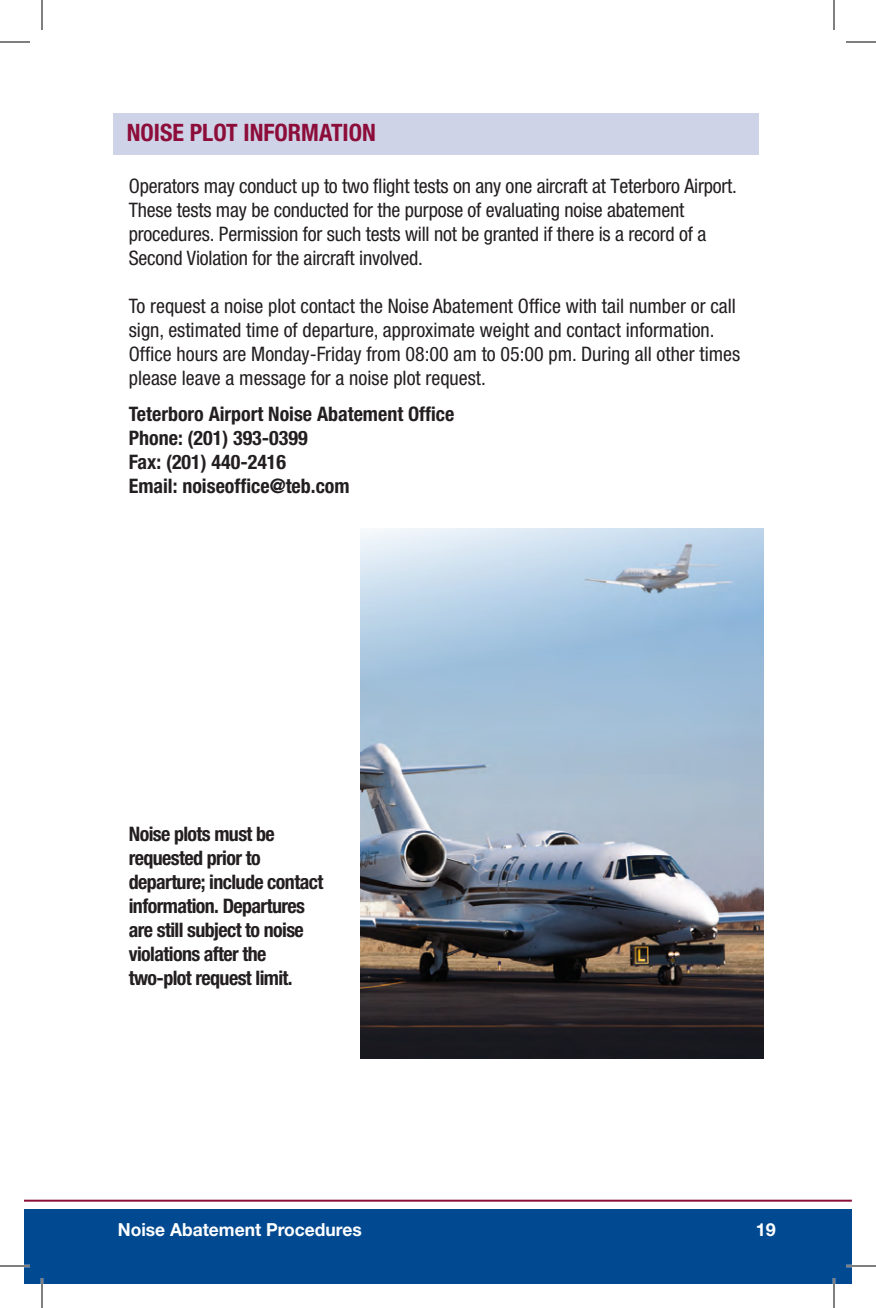
<style>
.page{position:relative;width:876px;height:1308px;background:#fff}
.page>*{position:absolute;margin:0;border:0;box-sizing:border-box;transform-origin:0 0}
.t1{font:700 condensed 24px "Helvetica Neue LT Std";color:#8d0d3a}
.t2{font:condensed 20px/24px "Helvetica Neue LT Std";letter-spacing:-.01em;color:#231f20}
.t3{font:700 condensed 20px/24px "Helvetica Neue LT Std";letter-spacing:-.03em;color:#231f20}
.t4{font:700 condensed 20px/24px "Helvetica Neue LT Std";color:#231f20}
.t5{font:700 18px "Helvetica Neue LT Std";color:#fff}
</style>
<div class="page">
<div style="left:113px;top:114px;width:646px;height:41px;background:#ced3e7"></div>
<img style="left:360px;top:529px;width:404px;height:529px">
<div style="left:24px;top:1210px;width:828px;height:74px;background:#014990"></div>
<hr style="left:24px;top:1200px;width:828px;height:2px;background:#8d0d3a">
<hr style="left:0;top:1265px;width:30px;height:2px;background:#fff">
<hr style="left:846px;top:1265px;width:30px;height:2px;background:#fff">
<hr style="left:41px;top:1278px;width:2px;height:30px;background:#fff">
<hr style="left:833px;top:1278px;width:2px;height:30px;background:#fff">
<hr style="left:0;top:42px;width:30px;height:1px;background:#000">
<hr style="left:846px;top:42px;width:30px;height:1px;background:#000">
<hr style="left:0;top:1266px;width:30px;height:1px;background:#000">
<hr style="left:846px;top:1266px;width:30px;height:1px;background:#000">
<hr style="left:42px;top:0;width:1px;height:30px;background:#000">
<hr style="left:42px;top:1278px;width:1px;height:30px;background:#000">
<hr style="left:834px;top:0;width:1px;height:30px;background:#000">
<hr style="left:834px;top:1278px;width:1px;height:30px;background:#000">
<p class="t1" style="left:127px;top:118px;width:251px">NOISE PLOT INFORMATION</p>
<p class="t2" style="left:129px;top:174px;width:610px">Operators may conduct up to two flight tests on any one aircraft at Teterboro Airport.<br>These tests may be conducted for the purpose of evaluating noise abatement procedures. Permission for such tests will not be granted if there is a record of a Second Violation for the aircraft involved.</p>
<p class="t2" style="left:129px;top:294px;width:613px">To request a noise plot contact the Noise Abatement Office with tail number or call sign, estimated time of departure, approximate weight and contact information.<br>Office hours are Monday-Friday from 08:00 am to 05:00 pm. During all other times please leave a message for a noise plot request.</p>
<p class="t4" style="left:129px;top:402px;width:327px">Teterboro Airport Noise Abatement Office<br>Phone: (201) 393-0399<br>Fax: (201) 440-2416<br>Email: noiseoffice@teb.com</p>
<p class="t3" style="left:129px;top:822px;width:196px">Noise plots must be requested prior to departure; include contact information. Departures are still subject to noise violations after the two-plot request limit.</p>
<p class="t5" style="left:118px;top:1219px;width:246px">Noise Abatement Procedures</p>
<p class="t5" style="left:756px;top:1219px;width:22px">19</p>
</div>
